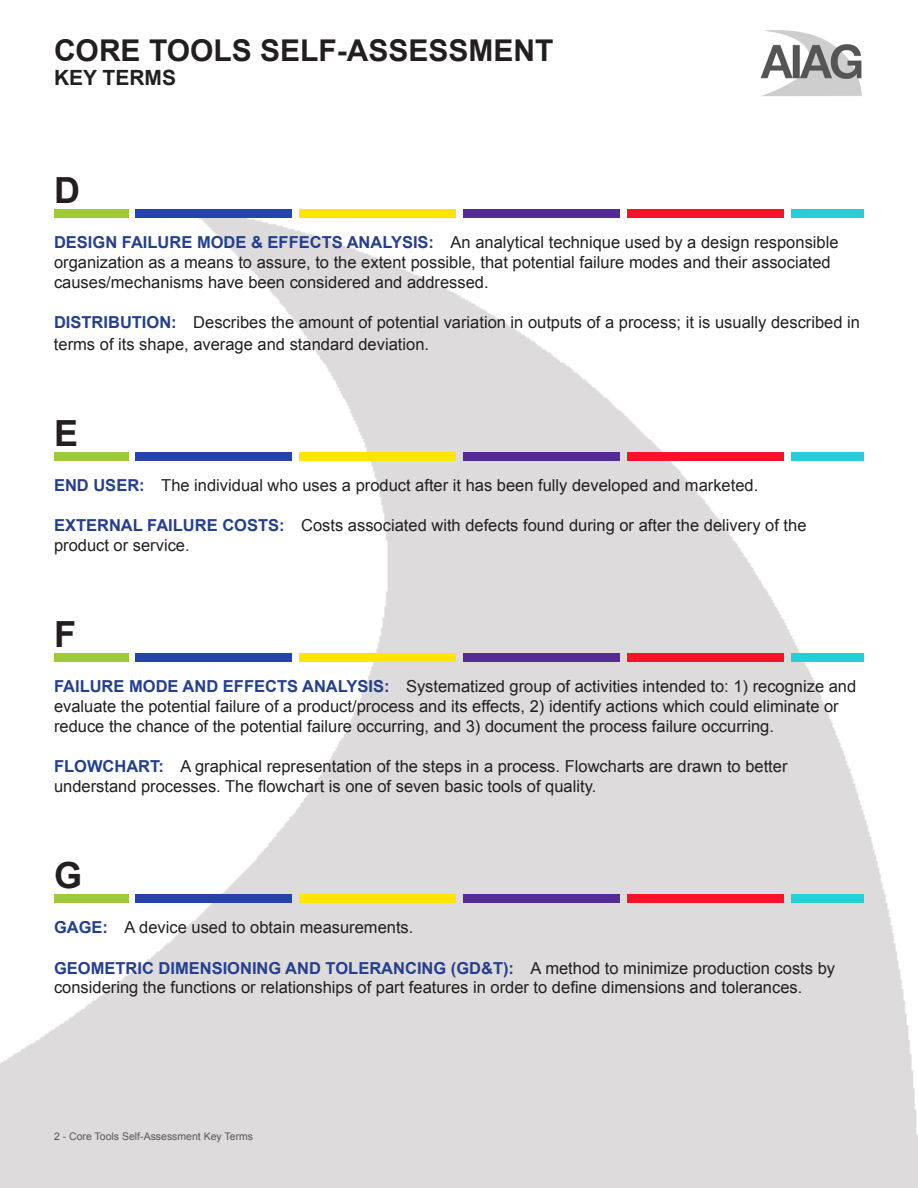
<style>
.page{position:relative;width:918px;height:1188px;background:#fff}
.page>*{position:absolute;margin:0;border:0;box-sizing:border-box;transform-origin:0 0}
.Alpha{font:700 36px "Arial";color:#231f20}
.t1{font:700 30px "Arial";color:#231f20}
.t2{font:700 21px "Arial";color:#231f20}
.Word___Def{font:16.5px/19.8px "Arial";color:#231f20}
.t3{font:10.5px "Arial";color:#57585a}
.s1{font-weight:700;color:#253f8e}
</style>
<div class="page">
<img style="left:0;top:212px;width:918px;height:976px">
<img style="left:760px;top:30px;width:102px;height:66px">
<div style="left:54px;top:210px;width:74px;height:8px;background:#9ec938"></div>
<div style="left:627px;top:210px;width:157px;height:8px;background:#fa1229"></div>
<div style="left:135px;top:210px;width:157px;height:8px;background:#2642ab"></div>
<div style="left:299px;top:210px;width:157px;height:8px;background:#ffe600"></div>
<div style="left:463px;top:210px;width:157px;height:8px;background:#542b94"></div>
<div style="left:791px;top:210px;width:73px;height:8px;background:#26cfd6"></div>
<div style="left:54px;top:453px;width:74px;height:8px;background:#9ec938"></div>
<div style="left:627px;top:453px;width:157px;height:8px;background:#fa1229"></div>
<div style="left:135px;top:453px;width:157px;height:8px;background:#2642ab"></div>
<div style="left:299px;top:453px;width:157px;height:8px;background:#ffe600"></div>
<div style="left:463px;top:453px;width:157px;height:8px;background:#542b94"></div>
<div style="left:791px;top:453px;width:73px;height:8px;background:#26cfd6"></div>
<div style="left:54px;top:654px;width:74px;height:8px;background:#9ec938"></div>
<div style="left:627px;top:654px;width:157px;height:8px;background:#fa1229"></div>
<div style="left:135px;top:654px;width:157px;height:8px;background:#2642ab"></div>
<div style="left:299px;top:654px;width:157px;height:8px;background:#ffe600"></div>
<div style="left:463px;top:654px;width:157px;height:8px;background:#542b94"></div>
<div style="left:791px;top:654px;width:73px;height:8px;background:#26cfd6"></div>
<div style="left:54px;top:895px;width:74px;height:8px;background:#9ec938"></div>
<div style="left:627px;top:895px;width:157px;height:8px;background:#fa1229"></div>
<div style="left:135px;top:895px;width:157px;height:8px;background:#2642ab"></div>
<div style="left:299px;top:895px;width:157px;height:8px;background:#ffe600"></div>
<div style="left:463px;top:895px;width:157px;height:8px;background:#542b94"></div>
<div style="left:791px;top:895px;width:73px;height:8px;background:#26cfd6"></div>
<p class="t1" style="left:54px;top:31px;width:501px">CORE TOOLS SELF-ASSESSMENT</p>
<p class="t2" style="left:54px;top:64px;width:124px">KEY TERMS</p>
<p class="Alpha" style="left:54px;top:167px;width:27px">D</p>
<p class="Word___Def" style="left:54px;top:233px;width:786px"><span class="s1">DESIGN FAILURE MODE &amp; EFFECTS ANALYSIS:</span> An analytical technique used by a design responsible organization as a means to assure, to the extent possible, that potential failure modes and their associated causes/mechanisms have been considered and addressed.</p>
<p class="Word___Def" style="left:54px;top:312px;width:808px;line-height:21.6px"><span class="s1">DISTRIBUTION:</span> Describes the amount of potential variation in outputs of a process; it is usually described in terms of its shape, average and standard deviation.</p>
<p class="Alpha" style="left:54px;top:410px;width:26px">E</p>
<p class="Word___Def" style="left:54px;top:475px;width:706px"><span class="s1">END USER:</span> The individual who uses a product after it has been fully developed and marketed.</p>
<p class="Word___Def" style="left:54px;top:516px;width:754px"><span class="s1">EXTERNAL FAILURE COSTS:</span> Costs associated with defects found during or after the delivery of the product or service.</p>
<p class="Alpha" style="left:54px;top:611px;width:23px">F</p>
<p class="Word___Def" style="left:54px;top:677px;width:804px"><span class="s1">FAILURE MODE AND EFFECTS ANALYSIS:</span> Systematized group of activities intended to: 1) recognize and evaluate the potential failure of a product/process and its effects, 2) identify actions which could eliminate or reduce the chance of the potential failure occurring, and 3) document the process failure occurring.</p>
<p class="Word___Def" style="left:54px;top:757px;width:735px"><span class="s1">FLOWCHART:</span> A graphical representation of the steps in a process. Flowcharts are drawn to better understand processes. The flowchart is one of seven basic tools of quality.</p>
<p class="Alpha" style="left:54px;top:852px;width:30px">G</p>
<p class="Word___Def" style="left:54px;top:918px;width:361px"><span class="s1">GAGE:</span> A device used to obtain measurements.</p>
<p class="Word___Def" style="left:54px;top:958px;width:783px"><span class="s1">GEOMETRIC DIMENSIONING AND TOLERANCING (GD&amp;T):</span> A method to minimize production costs by considering the functions or relationships of part features in order to define dimensions and tolerances.</p>
<p class="t3" style="left:54px;top:1130px;width:201px">2 - Core Tools Self-Assessment Key Terms</p>
</div>
